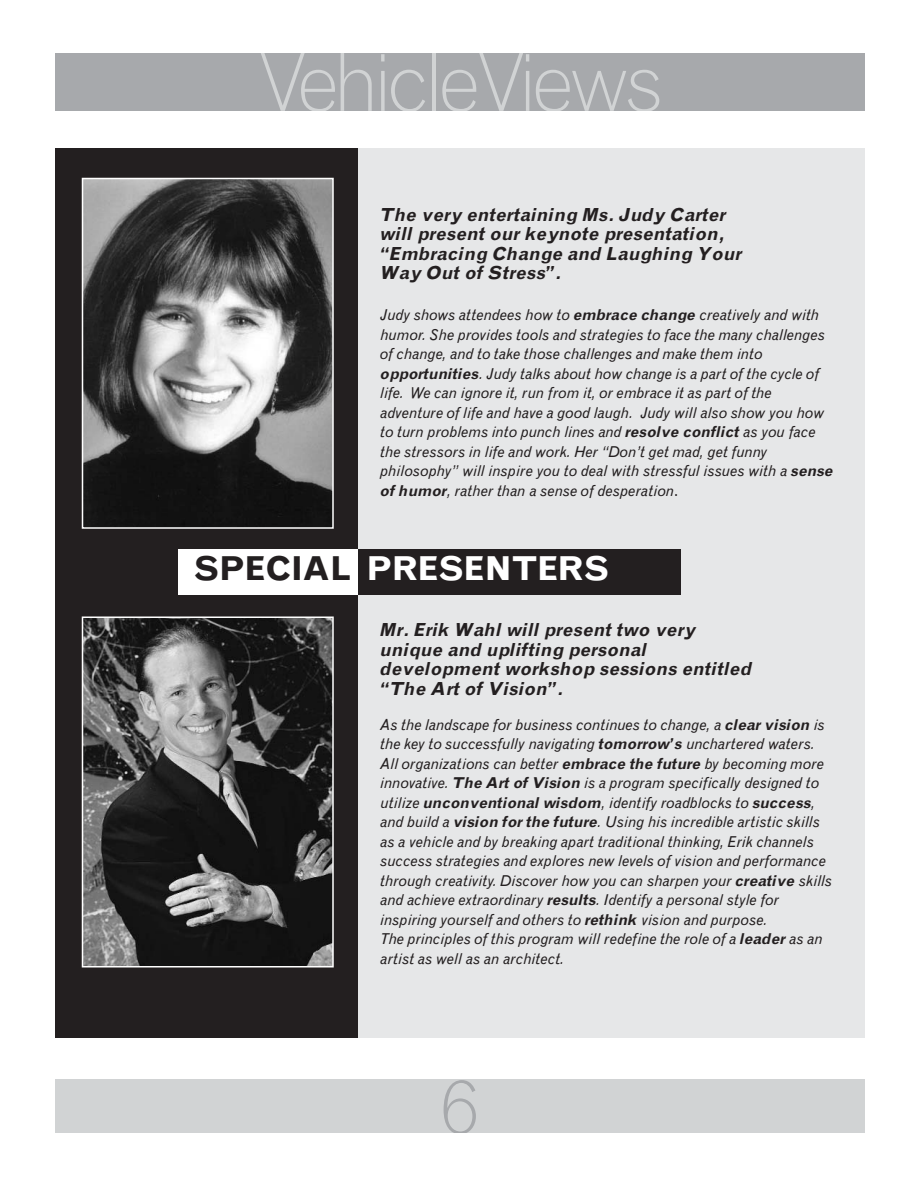
<style>
.page{position:relative;width:918px;height:1188px;background:#fff}
.page>*{position:absolute;margin:0;border:0;box-sizing:border-box;transform-origin:0 0}
.t1{font:300 81px "Grotesque";letter-spacing:-.09em;color:#d1d3d4}
.t2{font:300 76.5px "Grotesque";color:#a7a9ac}
.t3{font:700 33px "Grotesque";letter-spacing:-.025em;color:#fff}
.t4{font:italic 700 18px/19.5px "Grotesque";color:#231f20}
.t5{font:italic 15px/19.5px "Grotesque";letter-spacing:-.005em;color:#231f20}
.s1{font-weight:700}
.s2{font-style:normal}
.s3{color:#231f20}
</style>
<div class="page">
<div style="left:55px;top:148px;width:303px;height:891px;background:#231f20"></div>
<div style="left:358px;top:148px;width:507px;height:891px;background:#e6e7e8"></div>
<div style="left:55px;top:1079px;width:810px;height:54px;background:#d1d3d4"></div>
<div style="left:55px;top:53px;width:810px;height:70px;background:#a7a9ac"></div>
<div style="left:55px;top:111px;width:810px;height:37px;background:#fff"></div>
<img style="left:85px;top:181px;width:246px;height:345px">
<div style="left:82px;top:178px;width:252px;height:351px;border:2px solid #fff"></div>
<img style="left:85px;top:619px;width:246px;height:346px">
<div style="left:82px;top:616px;width:252px;height:352px;border:2px solid #fff"></div>
<div style="left:178px;top:549px;width:180px;height:45px;background:#fff"></div>
<div style="left:358px;top:549px;width:323px;height:45px;background:#231f20"></div>
<h1 class="t1" style="left:256px;top:52px;width:408px">VehicleViews</h1>
<p class="t4" style="left:380px;top:207px;width:363px">The very entertaining Ms. Judy Carter will present our keynote presentation, “Embracing Change and Laughing Your Way Out of Stress”.</p>
<p class="t5" style="left:380px;top:307px;width:455px">Judy shows attendees how to <span class="s1">embrace change</span> creatively and with humor. She provides tools and strategies to face the many challenges of change, and to take those challenges and make them into <span class="s1">opportunities</span>. Judy talks about how change is a part of the cycle of life. We can ignore it, run from it, or embrace it as part of the adventure of life and have a good laugh. Judy will also show you how to turn problems into punch lines and <span class="s1">resolve conflict</span> as you face the stressors in life and work. Her “Don’t get mad, get funny philosophy” will inspire you to deal with stressful issues with a <span class="s1">sense of humor</span>, rather than a sense of desperation<span class="s2">.</span></p>
<h3 class="t3" style="left:193px;top:557px;width:418px"><span class="s3">SPECIAL</span> PRESENTERS</h3>
<p class="t4" style="left:380px;top:622px;width:374px">Mr. Erik Wahl will present two very unique and uplifting personal development workshop sessions entitled “The Art of Vision”.</p>
<p class="t5" style="left:380px;top:716px;width:453px">As the landscape for business continues to change, a <span class="s1">clear vision</span> is the key to successfully navigating <span class="s1">tomorrow’s</span> unchartered waters.<br>All organizations can better <span class="s1">embrace the future</span> by becoming more innovative. <span class="s1">The Art of Vision</span> is a program specifically designed to utilize <span class="s1">unconventional wisdom</span>, identify roadblocks to <span class="s1">success</span>, and build a <span class="s1">vision for the future</span>. Using his incredible artistic skills as a vehicle and by breaking apart traditional thinking, Erik channels success strategies and explores new levels of vision and performance through creativity. Discover how you can sharpen your <span class="s1">creative</span> skills and achieve extraordinary <span class="s1">results</span>. Identify a personal style for inspiring yourself and others to <span class="s1">rethink</span> vision and purpose.<br>The principles of this program will redefine the role of a <span class="s1">leader</span> as an artist as well as an architect.</p>
<h2 class="t2" style="left:441px;top:1078px;width:38px">6</h2>
</div>
